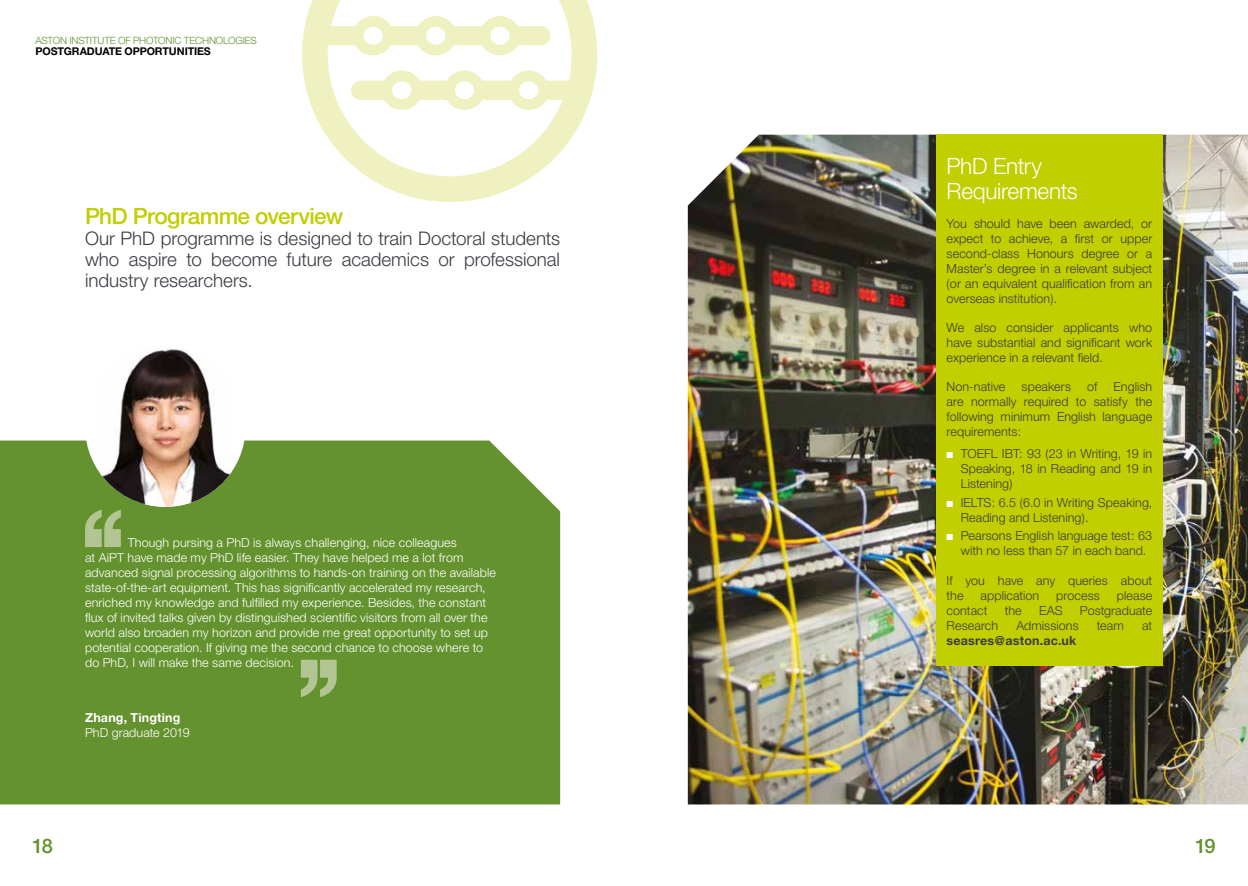
<style>
.page{position:relative;width:1248px;height:886px;background:#fff}
.page>*{position:absolute;margin:0;border:0;box-sizing:border-box;transform-origin:0 0}
.t1{font:500 22.5px "Helvetica Neue";letter-spacing:-.025em;color:#c1ce00}
.t2{font:300 22.5px/25px "Helvetica Neue";letter-spacing:-.015em;color:#fff}
.t3{font:500 20px "Helvetica Neue";color:#64922e}
.t4{font:300 18.75px/21.2px "Helvetica Neue";letter-spacing:-.005em;color:#3b3c43;text-align:justify}
.t5{font:300 12.5px/15px "Helvetica Neue";letter-spacing:.005em;color:#3b3c43;text-align:justify}
.t6{font:300 12.5px/15px "Helvetica Neue";letter-spacing:.005em;color:#fff}
.t7{font:700 12.5px "Helvetica Neue";letter-spacing:.015em;color:#3b3c43}
.t8{font:700 12.5px "Helvetica Neue";letter-spacing:.015em;color:#fff}
.t9{font:700 10.62px "Helvetica Neue";letter-spacing:-.01em;color:#000}
.t10{font:300 10px "Helvetica Neue";letter-spacing:-.015em;color:#64922e}
.s1{color:#fff}
</style>
<div class="page">
<svg style="left:302px;top:0;width:295px;height:202px"></svg>
<div style="left:332px;top:26px;width:209px;height:19px;background:#eff2c0"></div>
<div style="left:360px;top:81px;width:209px;height:19px;background:#eff2c0"></div>
<svg style="left:342px;top:5px;width:218px;height:110px"></svg>
<img style="left:687px;top:135px;width:560px;height:669px">
<div style="left:935px;top:135px;width:227px;height:531px;background:#c1ce00"></div>
<div style="left:0;top:440px;width:560px;height:364px;background:#64922e"></div>
<svg style="left:85px;top:510px;width:36px;height:37px"></svg>
<svg style="left:301px;top:660px;width:35px;height:37px"></svg>
<div style="left:85px;top:346px;width:160px;height:161px;background:#fff;border-radius:50%"></div>
<img style="left:100px;top:349px;width:132px;height:158px">
<p class="t10" style="left:35px;top:34px;width:223px">ASTON INSTITUTE OF PHOTONIC TECHNOLOGIES</p>
<p class="t9" style="left:35px;top:45px;width:177px">POSTGRADUATE OPPORTUNITIES</p>
<h1 class="t1" style="left:85px;top:202px;width:260px">PhD Programme overview</h1>
<h3 class="t4" style="left:85px;top:227px;width:476px">Our PhD programme is designed to train Doctoral students who aspire to become future academics or professional industry researchers.</h3>
<p class="t6" style="left:85px;top:535px;width:412px;text-indent:43px">Though pursing a PhD is always challenging, nice colleagues<br>at AiPT have made my PhD life easier. They have helped me a lot from advanced signal processing algorithms to hands-on training on the available state-of-the-art equipment. This has significantly accelerated my research, enriched my knowledge and fulfilled my experience. Besides, the constant flux of invited talks given by distinguished scientific visitors from all over the world also broaden my horizon and provide me great opportunity to set up potential cooperation. If giving me the second chance to choose where to do PhD, I will make the same decision.</p>
<p class="t8" style="left:85px;top:710px;width:97px">Zhang, Tingting</p>
<p class="t6" style="left:85px;top:725px;width:106px">PhD graduate 2019</p>
<h1 class="t2" style="left:946px;top:153px;width:132px">PhD Entry<br>Requirements</h1>
<p class="t5" style="left:946px;top:216px;width:207px">You should have been awarded, or expect to achieve, a first or upper second-class Honours degree or a Master’s degree in a relevant subject (or an equivalent qualification from an overseas institution).</p>
<p class="t5" style="left:946px;top:320px;width:207px">We also consider applicants who have substantial and significant work experience in a relevant field.</p>
<p class="t5" style="left:946px;top:379px;width:60px">Non-native</p>
<p class="t5" style="left:1021px;top:379px;width:51px">speakers</p>
<p class="t5" style="left:1087px;top:379px;width:12px">of</p>
<p class="t5" style="left:946px;top:379px;width:207px;text-indent:167px">English are normally required to satisfy the following minimum English language requirements:</p>
<p class="t5" style="left:960px;top:446px;width:193px;text-indent:-14px"><span class="s1">■</span> TOEFL IBT: 93 (23 in Writing, 19 in Speaking, 18 in Reading and 19 in Listening)</p>
<p class="t5" style="left:960px;top:495px;width:193px;text-indent:-14px"><span class="s1">■</span> IELTS: 6.5 (6.0 in Writing Speaking,<br>Reading and Listening).</p>
<p class="t5" style="left:960px;top:528px;width:193px;text-indent:-14px"><span class="s1">■</span> Pearsons English language test: 63 with no less than 57 in each band.</p>
<p class="t5" style="left:946px;top:572px;width:207px">If you have any queries about the</p>
<p class="t5" style="left:980px;top:587px;width:60px">application</p>
<p class="t5" style="left:1056px;top:587px;width:45px">process</p>
<p class="t5" style="left:1116px;top:587px;width:37px">please</p>
<p class="t5" style="left:946px;top:602px;width:42px">contact</p>
<p class="t5" style="left:1004px;top:602px;width:18px">the</p>
<p class="t5" style="left:1038px;top:602px;width:25px">EAS</p>
<p class="t5" style="left:1079px;top:602px;width:74px">Postgraduate</p>
<p class="t5" style="left:946px;top:617px;width:53px">Research</p>
<p class="t5" style="left:1016px;top:617px;width:64px">Admissions</p>
<p class="t5" style="left:1096px;top:617px;width:29px">team</p>
<p class="t5" style="left:1141px;top:617px;width:12px">at</p>
<p class="t7" style="left:946px;top:632px;width:131px">seasres@aston.ac.uk</p>
<h2 class="t3" style="left:32px;top:834px;width:22px">18</h2>
<h2 class="t3" style="left:1194px;top:834px;width:22px">19</h2>
</div>
